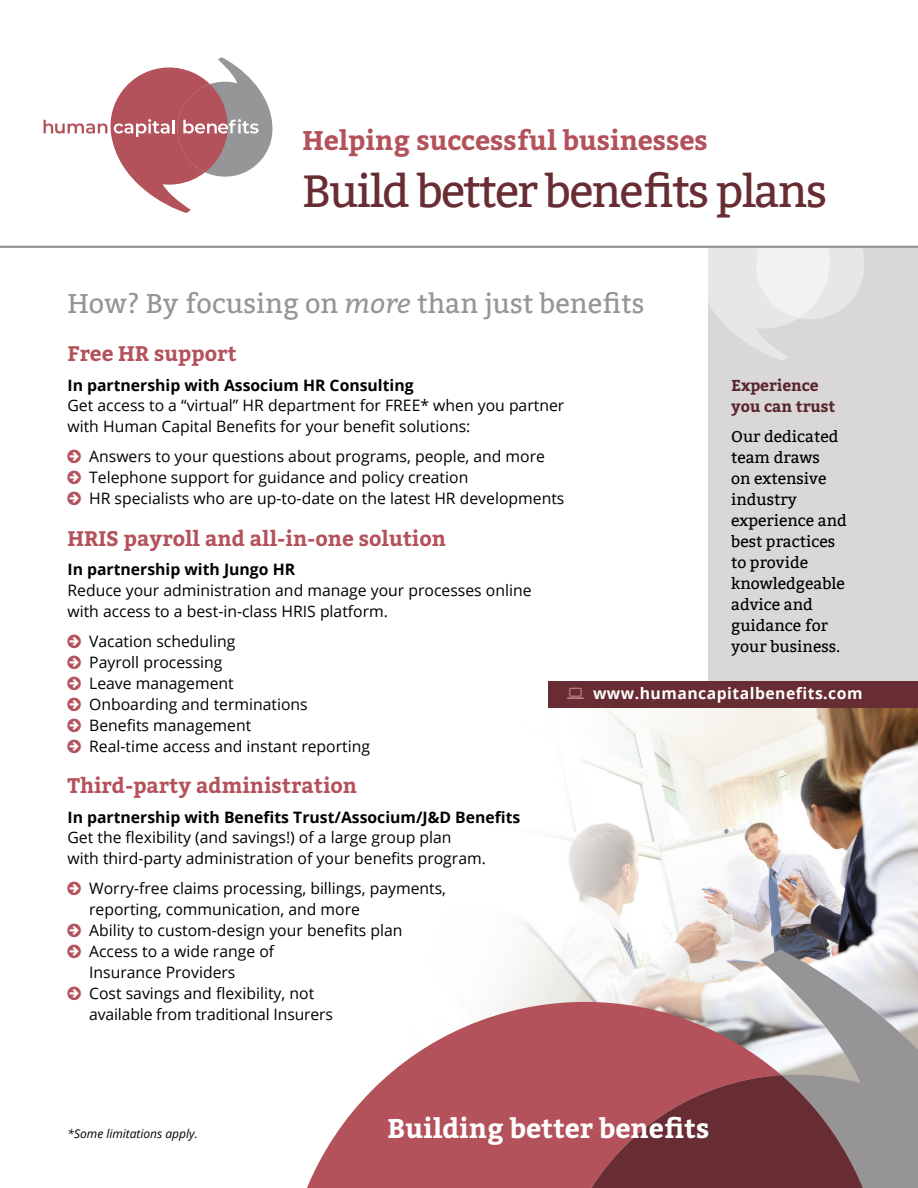
<style>
.page{position:relative;width:918px;height:1188px;background:#fff}
.page>*{position:absolute;margin:0;border:0;box-sizing:border-box;transform-origin:0 0}
.t1{font:45px "Bitter";letter-spacing:-.04em;color:#682d33}
.t2{font:27px "Bitter";color:#969497}
.t3{font:700 27px "Bitter";color:#b4525b}
.t4{font:700 27px "Bitter";color:#fff}
.t5{font:700 21px "Bitter";color:#b4525b}
.t6{font:15.75px/21px "Open Sans";color:#000}
.t7{font:15.75px/21px "Bitter";color:#000}
.t8{font:700 15.75px "Open Sans";color:#000}
.t9{font:700 15.75px "Open Sans";letter-spacing:.03em;color:#fff}
.t10{font:700 15.75px/20.2px "Bitter";color:#682d33}
.t11{font:italic 12px "Open Sans";color:#000}
.s1{font-style:italic}
</style>
<div class="page">
<div style="left:708px;top:247px;width:210px;height:454px;background:#d9d7d8"></div>
<img style="left:506px;top:708px;width:412px;height:294px">
<svg style="left:554px;top:950px;width:364px;height:238px"></svg>
<svg style="left:307px;top:1002px;width:474px;height:186px;fill:#b4525b"></svg>
<svg style="left:554px;top:1075px;width:346px;height:113px;background:#874c52"></svg>
<svg style="left:692px;top:245px;width:172px;height:115px"></svg>
<hr style="left:0;top:246px;width:918px;height:2px;background:#969497">
<div style="left:548px;top:681px;width:370px;height:27px;background:#682d33"></div>
<svg style="left:43px;top:57px;width:229px;height:156px"></svg>
<h2 class="t3" style="left:303px;top:124px;width:407px">Helping successful businesses</h2>
<h1 class="t1" style="left:303px;top:165px;width:526px">Build better benefits plans</h1>
<h2 class="t2" style="left:68px;top:288px;width:579px">How? By focusing on <span class="s1">more</span> than just benefits</h2>
<h3 class="t5" style="left:68px;top:341px;width:171px">Free HR support</h3>
<p class="t8" style="left:68px;top:374px;width:348px">In partnership with Associum HR Consulting</p>
<p class="t6" style="left:68px;top:395px;width:498px">Get access to a “virtual” HR department for FREE* when you partner with Human Capital Benefits for your benefit solutions:</p>
<p class="t6" style="left:89px;top:446px;width:477px">Answers to your questions about programs, people, and more<br>Telephone support for guidance and policy creation<br>HR specialists who are up-to-date on the latest HR developments</p>
<h3 class="t5" style="left:68px;top:526px;width:380px">HRIS payroll and all-in-one solution</h3>
<p class="t8" style="left:68px;top:558px;width:229px">In partnership with Jungo HR</p>
<p class="t6" style="left:68px;top:579px;width:466px">Reduce your administration and manage your processes online with access to a best-in-class HRIS platform.</p>
<p class="t6" style="left:89px;top:630px;width:282px">Vacation scheduling<br>Payroll processing<br>Leave management<br>Onboarding and terminations<br>Benefits management<br>Real-time access and instant reporting</p>
<h3 class="t5" style="left:68px;top:773px;width:291px">Third-party administration</h3>
<p class="t8" style="left:68px;top:806px;width:454px">In partnership with Benefits Trust/Associum/J&amp;D Benefits</p>
<p class="t6" style="left:68px;top:827px;width:420px">Get the flexibility (and savings!) of a large group plan with third-party administration of your benefits program.</p>
<p class="t6" style="left:89px;top:878px;width:358px">Worry-free claims processing, billings, payments, reporting, communication, and more<br>Ability to custom-design your benefits plan Access to a wide range of<br>Insurance Providers<br>Cost savings and flexibility, not<br>available from traditional Insurers</p>
<p class="t10" style="left:731px;top:376px;width:106px">Experience you can trust</p>
<p class="t7" style="left:731px;top:426px;width:117px">Our dedicated team draws<br>on extensive industry experience and best practices to provide knowledgeable advice and guidance for your business.</p>
<p class="t9" style="left:593px;top:682px;width:271px">www.humancapitalbenefits.com</p>
<p class="t11" style="left:68px;top:1125px;width:132px">*Some limitations apply.</p>
<h2 class="t4" style="left:388px;top:1112px;width:323px">Building better benefits</h2>
</div>
